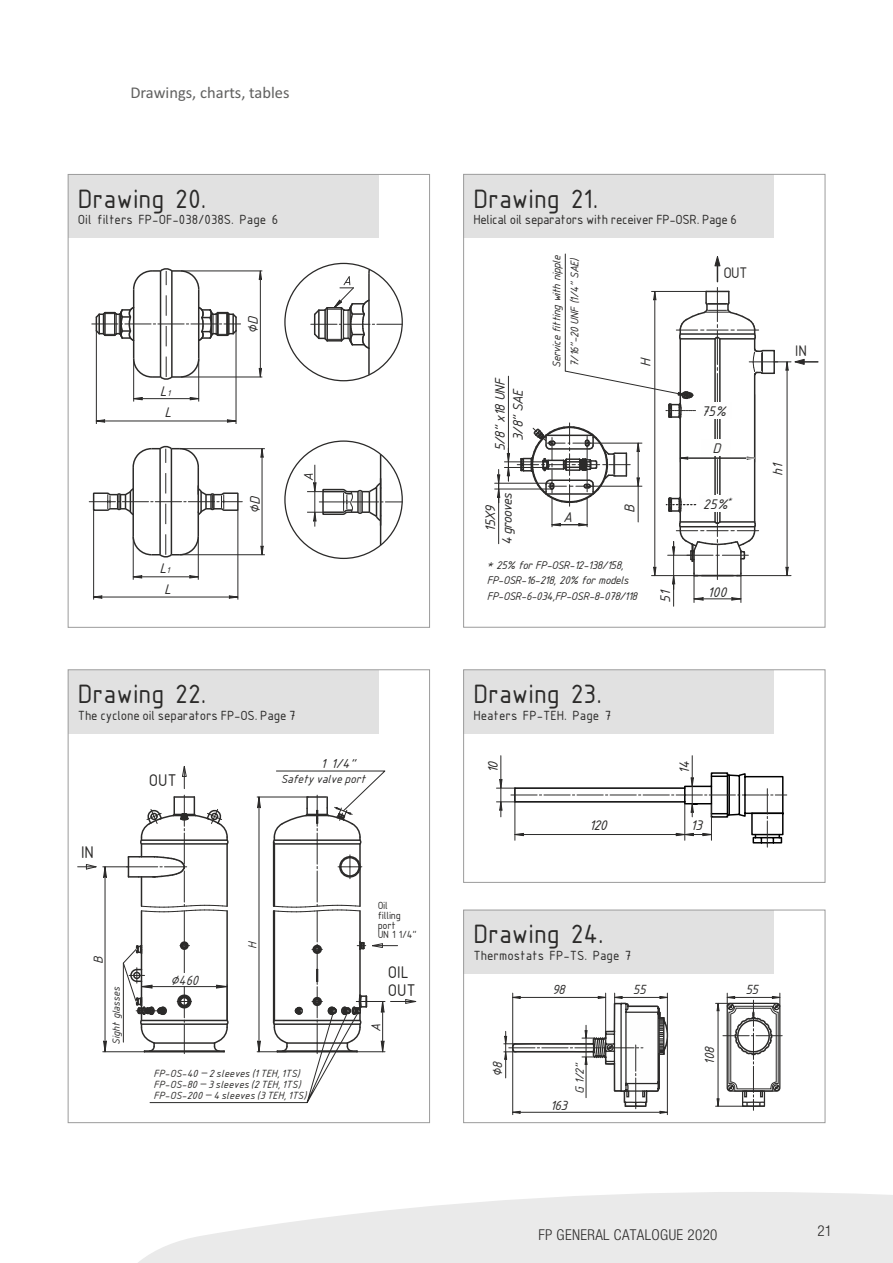
<style>
.page{position:relative;width:893px;height:1263px;background:#fff}
.page>*{position:absolute;margin:0;border:0;box-sizing:border-box;transform-origin:0 0}
.t1{font:28.5px "ISOCPEUR";color:#2b2a29}
.t2{font:18.15px/17.9px "ISOCPEUR";color:#2b2a29}
.t3{font:16.5px "Calibri";color:#60605f}
.t4{font:16.5px "ISOCPEUR";color:#2b2a29}
.t5{font:15.3px "ISOCPEUR Italic";color:#2b2a29}
.t6{font:15px/17.9px "ISOCPEUR Italic";letter-spacing:-.04em;color:#2b2a29;text-align:center}
.t7{font:300 condensed 15px "Helvetica Neue LTCYR";letter-spacing:.025em;color:#2b2a29}
.t8{font:14.85px "ISOCPEUR Italic";color:#2b2a29}
.t9{font:italic 14.55px "ISOCPEUR";color:#2b2a29}
.t10{font:14.25px "ISOCPEUR";letter-spacing:-.01em;color:#2b2a29}
.t11{font:14.25px "ISOCPEUR Italic";letter-spacing:-.04em;color:#2b2a29}
.t12{font:13.95px "ISOCPEUR Italic";color:#2b2a29}
.t13{font:12.9px "ISOCPEUR Italic";color:#2b2a29}
.t14{font:12.6px "ISOCPEUR Italic";letter-spacing:-.025em;color:#2b2a29}
.t15{font:12px/15.1px "ISOCPEUR Italic";letter-spacing:-.04em;color:#2b2a29}
.t16{font:11.25px/10.9px "ISOCPEUR Italic";letter-spacing:-.01em;color:#2b2a29}
.t17{font:11.25px/9.6px "ISOCPEUR";letter-spacing:-.025em;color:#2b2a29}
.t18{font:9px "ISOCPEUR Italic";color:#2b2a29}
.s1{font-size:9px}
</style>
<div class="page">
<svg style="left:138px;top:1192px;width:755px;height:71px;fill:#eaeaea"></svg>
<div style="left:68px;top:670px;width:311px;height:63px;background:#e1e1e1"></div>
<svg style="left:182px;top:766px;width:5px;height:23px"></svg>
<svg style="left:78px;top:864px;width:19px;height:6px"></svg>
<svg style="left:103px;top:795px;width:126px;height:259px"></svg>
<hr style="left:150px;top:1102px;width:157px;height:1px;background:#2b2a29">
<svg style="left:257px;top:770px;width:159px;height:333px"></svg>
<div style="left:464px;top:174px;width:310px;height:64px;background:#e1e1e1"></div>
<hr style="left:495px;top:483px;width:57px;height:1px;background:#2b2a29">
<hr style="left:498px;top:489px;width:1px;height:55px;background:#2b2a29">
<hr style="left:495px;top:489px;width:57px;height:1px;background:#2b2a29">
<hr style="left:504px;top:462px;width:39px;height:1px;background:#2b2a29">
<hr style="left:504px;top:467px;width:39px;height:1px;background:#2b2a29">
<hr style="left:508px;top:376px;width:1px;height:76px;background:#2b2a29">
<svg style="left:497px;top:469px;width:3px;height:34px"></svg>
<svg style="left:507px;top:448px;width:3px;height:33px"></svg>
<hr style="left:565px;top:254px;width:1px;height:117px;background:#2b2a29">
<hr style="left:717px;top:287px;width:1px;height:35px;background:#2b2a29">
<svg style="left:714px;top:256px;width:6px;height:26px"></svg>
<svg style="left:517px;top:288px;width:301px;height:318px"></svg>
<div style="left:464px;top:670px;width:310px;height:63px;background:#e1e1e1"></div>
<div style="left:463px;top:669px;width:362px;height:214px;border:1px solid #9c9c9c"></div>
<hr style="left:501px;top:756px;width:1px;height:61px;background:#2b2a29">
<hr style="left:692px;top:756px;width:1px;height:61px;background:#2b2a29">
<svg style="left:496px;top:771px;width:291px;height:76px"></svg>
<div style="left:464px;top:910px;width:310px;height:64px;background:#e1e1e1"></div>
<div style="left:463px;top:909px;width:362px;height:214px;border:1px solid #9c9c9c"></div>
<hr style="left:667px;top:1039px;width:1px;height:76px;background:#2b2a29">
<hr style="left:512px;top:1046px;width:1px;height:69px;background:#2b2a29">
<svg style="left:504px;top:993px;width:165px;height:121px"></svg>
<svg style="left:716px;top:993px;width:67px;height:118px"></svg>
<div style="left:68px;top:174px;width:311px;height:64px;background:#e1e1e1"></div>
<hr style="left:94px;top:597px;width:144px;height:1px;background:#2b2a29">
<hr style="left:93px;top:510px;width:1px;height:90px;background:#2b2a29">
<hr style="left:238px;top:510px;width:1px;height:90px;background:#2b2a29">
<hr style="left:262px;top:449px;width:1px;height:106px;background:#2b2a29">
<hr style="left:180px;top:448px;width:85px;height:1px;background:#2b2a29">
<hr style="left:180px;top:554px;width:85px;height:1px;background:#2b2a29">
<hr style="left:133px;top:576px;width:65px;height:1px;background:#2b2a29">
<hr style="left:133px;top:536px;width:1px;height:44px;background:#2b2a29">
<hr style="left:198px;top:536px;width:1px;height:44px;background:#2b2a29">
<svg style="left:228px;top:595px;width:11px;height:4px"></svg>
<svg style="left:188px;top:575px;width:11px;height:4px"></svg>
<svg style="left:93px;top:595px;width:10px;height:4px"></svg>
<svg style="left:132px;top:575px;width:11px;height:4px"></svg>
<svg style="left:260px;top:448px;width:4px;height:10px"></svg>
<svg style="left:260px;top:545px;width:4px;height:11px"></svg>
<svg style="left:89px;top:446px;width:153px;height:112px"></svg>
<hr style="left:96px;top:421px;width:140px;height:1px;background:#2b2a29">
<hr style="left:96px;top:331px;width:1px;height:93px;background:#2b2a29">
<hr style="left:236px;top:331px;width:1px;height:93px;background:#2b2a29">
<hr style="left:260px;top:271px;width:1px;height:106px;background:#2b2a29">
<hr style="left:180px;top:271px;width:82px;height:1px;background:#2b2a29">
<hr style="left:180px;top:377px;width:82px;height:1px;background:#2b2a29">
<hr style="left:134px;top:398px;width:65px;height:1px;background:#2b2a29">
<hr style="left:133px;top:359px;width:1px;height:43px;background:#2b2a29">
<hr style="left:198px;top:359px;width:1px;height:43px;background:#2b2a29">
<svg style="left:226px;top:419px;width:11px;height:4px"></svg>
<svg style="left:189px;top:397px;width:11px;height:3px"></svg>
<svg style="left:95px;top:419px;width:11px;height:4px"></svg>
<svg style="left:133px;top:397px;width:11px;height:3px"></svg>
<svg style="left:258px;top:270px;width:4px;height:11px"></svg>
<svg style="left:258px;top:367px;width:4px;height:11px"></svg>
<svg style="left:92px;top:268px;width:149px;height:112px"></svg>
<hr style="left:368px;top:274px;width:2px;height:101px;background:#2b2a29">
<svg style="left:311px;top:268px;width:91px;height:82px"></svg>
<hr style="left:380px;top:454px;width:1px;height:32px;background:#2b2a29">
<svg style="left:304px;top:465px;width:98px;height:80px"></svg>
<p class="t3" style="left:130px;top:85px;width:161px">Drawings, charts, tables</p>
<h1 class="t1" style="left:78px;top:189px;width:130px">Drawing 20.</h1>
<p class="t10" style="left:78px;top:215px;width:202px">Oil filters FP-OF-038/038S. Page 6</p>
<p class="t6" style="left:160px;top:381px;width:14px;line-height:21.9px">L<span class="s1">1<br></span>L</p>
<p class="t6" style="left:159px;top:560px;width:14px;line-height:20.2px">L<span class="s1">1<br></span>L</p>
<p class="t8" style="left:248px;top:334px;width:19px;rotate:-90deg">∅D</p>
<p class="t8" style="left:250px;top:514px;width:19px;rotate:-90deg">∅D</p>
<h1 class="t1" style="left:78px;top:684px;width:130px">Drawing 22.</h1>
<p class="t10" style="left:78px;top:711px;width:219px">The cyclone oil separators FP-OS. Page 7</p>
<p class="t2" style="left:81px;top:845px;width:14px">IN</p>
<p class="t12" style="left:94px;top:964px;width:9px;rotate:-90deg">В</p>
<p class="t16" style="left:112px;top:1044px;width:60px;rotate:-90deg">Sight glasses</p>
<p class="t2" style="left:149px;top:773px;width:30px">OUT</p>
<p class="t9" style="left:170px;top:975px;width:33px">∅460</p>
<p class="t12" style="left:321px;top:759px;width:36px">1 1/4"</p>
<p class="t14" style="left:281px;top:775px;width:86px">Safety valve port</p>
<p class="t14" style="left:248px;top:949px;width:8px;rotate:-90deg">Н</p>
<p class="t17" style="left:378px;top:902px;width:40px">Oil<br>filling port<br>UN 1 1/4"</p>
<p class="t2" style="left:388px;top:965px;width:30px">OIL<br>OUT</p>
<p class="t12" style="left:371px;top:1032px;width:10px;rotate:-90deg">А</p>
<p class="t16" style="left:154px;top:1069px;width:154px">FP-OS-40 — 2 sleeves (1 ТЕН, 1TS)<br>FP-OS-80 — 3 sleeves (2 ТЕН, 1TS)<br>FP-OS-200 — 4 sleeves (3 ТЕН, 1TS)</p>
<h1 class="t1" style="left:473px;top:189px;width:126px">Drawing 21.</h1>
<p class="t10" style="left:473px;top:215px;width:265px">Helical oil separators with receiver FP-OSR. Page 6</p>
<p class="t6" style="left:492px;top:451px;width:74px;rotate:-90deg">5/8" х18 UNF<br>3/8" SAE</p>
<p class="t6" style="left:483px;top:545px;width:54px;line-height:17px;rotate:-90deg">15Х9<br>4 grooves</p>
<p class="t15" style="left:549px;top:368px;width:114px;line-height:18px;rotate:-90deg">Service fitting with nipple<br>7/16"-20 UNF (1/4" SAE)</p>
<p class="t4" style="left:723px;top:267px;width:26px">OUT</p>
<p class="t5" style="left:641px;top:367px;width:10px;rotate:-90deg">H</p>
<p class="t6" style="left:701px;top:404px;width:27px">75%</p>
<p class="t5" style="left:563px;top:512px;width:11px">A</p>
<p class="t5" style="left:625px;top:513px;width:10px;rotate:-90deg">B</p>
<p class="t6" style="left:713px;top:441px;width:10px">D</p>
<p class="t18" style="left:727px;top:496px;width:6px">*</p>
<p class="t6" style="left:703px;top:497px;width:27px">25%</p>
<p class="t15" style="left:487px;top:559px;width:152px">* 25% for FP-OSR-12-138/158,<br>FP-OSR-16-218, 20% for models<br>FP-OSR-6-034,FP-OSR-8-078/118</p>
<p class="t6" style="left:658px;top:603px;width:14px;rotate:-90deg">51</p>
<p class="t6" style="left:708px;top:584px;width:21px">100</p>
<p class="t4" style="left:795px;top:346px;width:13px">IN</p>
<p class="t6" style="left:770px;top:476px;width:14px;rotate:-90deg">h1</p>
<h1 class="t1" style="left:473px;top:684px;width:130px">Drawing 23.</h1>
<p class="t10" style="left:473px;top:711px;width:139px">Heaters FP-TEH. Page 7</p>
<p class="t6" style="left:486px;top:773px;width:13px;rotate:-90deg">10</p>
<p class="t6" style="left:677px;top:774px;width:14px;rotate:-90deg">14</p>
<p class="t6" style="left:589px;top:818px;width:19px">120</p>
<p class="t6" style="left:691px;top:818px;width:13px">13</p>
<h1 class="t1" style="left:473px;top:925px;width:132px">Drawing 24.</h1>
<p class="t10" style="left:473px;top:951px;width:159px">Thermostats FP-TS. Page 7</p>
<p class="t11" style="left:493px;top:1077px;width:16px;rotate:-90deg">∅8</p>
<p class="t11" style="left:552px;top:985px;width:14px">98</p>
<p class="t11" style="left:633px;top:985px;width:14px">55</p>
<p class="t13" style="left:575px;top:1094px;width:31px;rotate:-90deg">G 1/2"</p>
<p class="t11" style="left:550px;top:1101px;width:18px">163</p>
<p class="t11" style="left:705px;top:1064px;width:18px;rotate:-90deg">108</p>
<p class="t11" style="left:745px;top:985px;width:14px">55</p>
<p class="t7" style="left:538px;top:1228px;width:181px">FP GENERAL CATALOGUE 2020</p>
<p class="t7" style="left:818px;top:1224px;width:16px">21</p>
</div>
